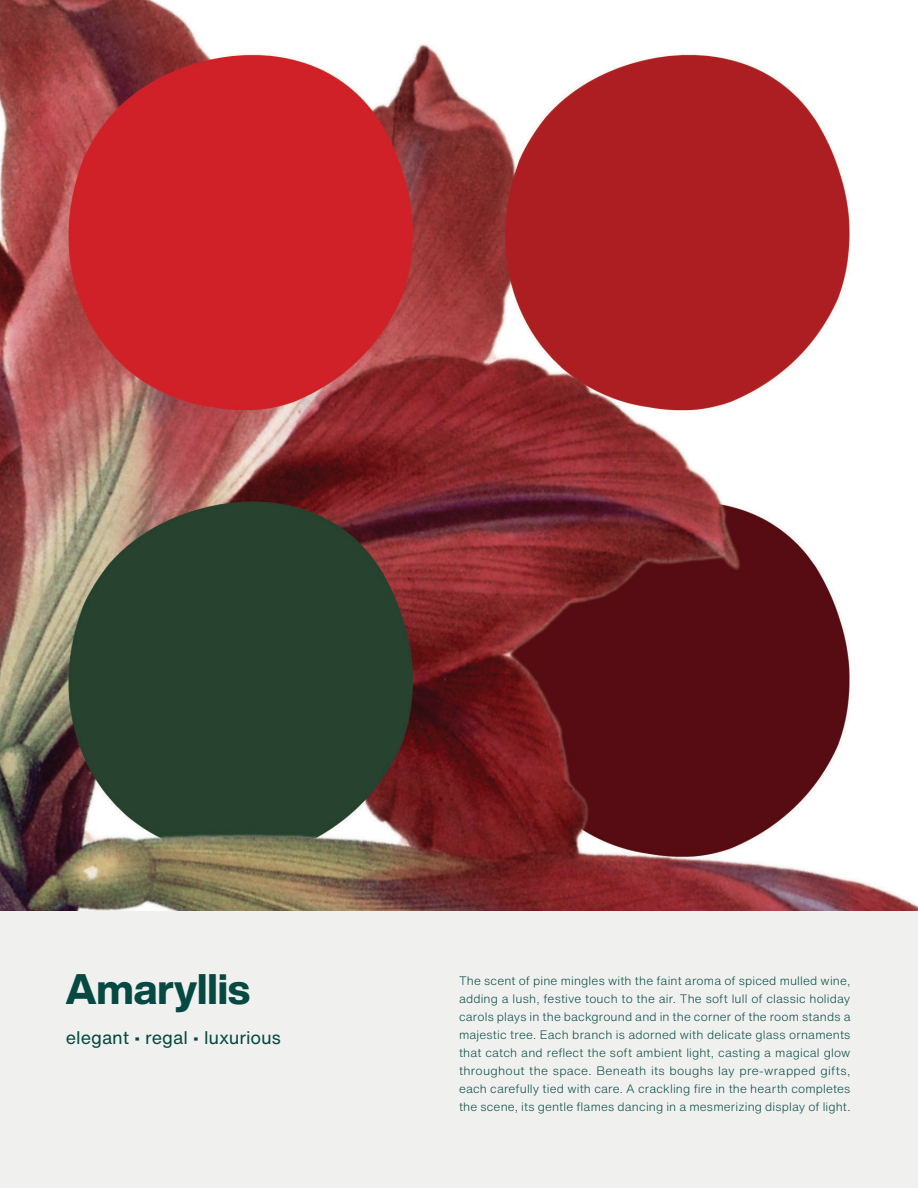
<style>
.page{position:relative;width:918px;height:1188px;background:#fff}
.page>*{position:absolute;margin:0;border:0;box-sizing:border-box;transform-origin:0 0}
.t1{font:800 42px "Helvetica Now Display";color:#054942}
.Characteristics{font:18px "Helvetica Now Text";letter-spacing:-.005em;color:#054942}
.Body{font:300 12px/18px "Helvetica Now Text";letter-spacing:.015em;color:#054942;text-align:justify}
</style>
<div class="page">
<div style="left:0;top:911px;width:918px;height:277px;background:#f0f1ef"></div>
<img style="left:0;top:0;width:918px;height:911px">
<p class="t1" style="left:66px;top:960px;width:186px">Amaryllis</p>
<p class="Characteristics" style="left:66px;top:1024px;width:217px">elegant ∙ regal ∙ luxurious</p>
<p class="Body" style="left:459px;top:971px;width:393px">The scent of pine mingles with the faint aroma of spiced mulled wine, adding a lush, festive touch to the air. The soft lull of classic holiday carols plays in the background and in the corner of the room stands a majestic tree. Each branch is adorned with delicate glass ornaments that catch and reflect the soft ambient light, casting a magical glow throughout the space. Beneath its boughs lay pre-wrapped gifts, each carefully tied with care. A crackling fire in the hearth completes the scene, its gentle flames dancing in a mesmerizing display of light.</p>
</div>
